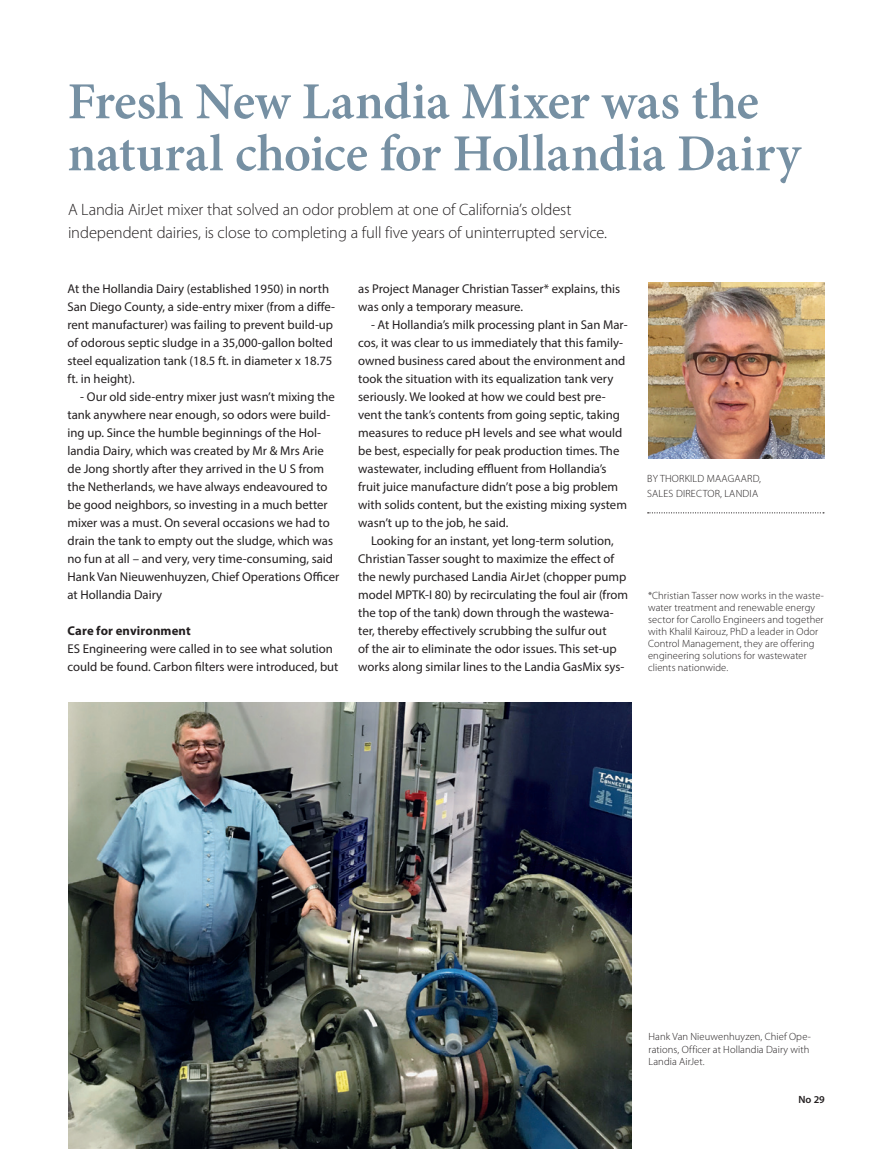
<style>
.page{position:relative;width:893px;height:1149px;background:#fff}
.page>*{position:absolute;margin:0;border:0;box-sizing:border-box;transform-origin:0 0}
.Rubrik{font:600 52.05px/52.1px "Minion Pro";letter-spacing:-.005em;color:#7690a3}
.Underrubrik{font:300 16.5px/22.5px "Myriad Pro";letter-spacing:-.01em;color:#231f20}
.Brødtekst_ind{font:12.75px/18px "Myriad Pro";color:#231f20}
.Brødtekst{font:12.75px/18px "Myriad Pro";color:#231f20}
.Mellemrubrik{font:700 12.75px "Myriad Pro";letter-spacing:.01em;color:#231f20}
.Billedtekst{font:300 10.5px/12px "Myriad Pro";letter-spacing:.01em;color:#231f20}
.Forfatter{font:300 10.5px "Myriad Pro";letter-spacing:.02em;color:#231f20}
.t1{font:600 10.5px "Myriad Pro";color:#231f20}
</style>
<div class="page">
<img style="left:68px;top:702px;width:563px;height:446px">
<img style="left:648px;top:282px;width:177px;height:176px">
<svg style="left:648px;top:512px;width:176px;height:1px"></svg>
<p class="Rubrik" style="left:68px;top:75px;width:735px">Fresh New Landia Mixer was the natural choice for Hollandia Dairy</p>
<p class="Underrubrik" style="left:68px;top:198px;width:540px">A Landia AirJet mixer that solved an odor problem at one of California’s oldest independent dairies, is close to completing a full five years of uninterrupted service.</p>
<p class="Brødtekst" style="left:68px;top:279px;width:268px">At the Hollandia Dairy (established 1950) in north San Diego County, a side-entry mixer (from a diffe&shy;rent manufacturer) was failing to prevent build-up of odorous septic sludge in a 35,000-gallon bolted steel equalization tank (18.5 ft. in diameter x 18.75 ft. in height).</p>
<p class="Brødtekst_ind" style="left:68px;top:387px;width:273px;text-indent:13px">- Our old side-entry mixer just wasn’t mixing the tank anywhere near enough, so odors were build&shy;ing up. Since the humble beginnings of the Hol&shy;landia Dairy, which was created by Mr &amp; Mrs Arie de Jong shortly after they arrived in the U S from the Netherlands, we have always endeavoured to be good neighbors, so investing in a much better mixer was a must. On several occasions we had to drain the tank to empty out the sludge, which was no fun at all – and very, very time-consuming, said Hank Van Nieuwenhuyzen, Chief Operations Officer at Hollandia Dairy</p>
<p class="Mellemrubrik" style="left:68px;top:622px;width:125px">Care for environment</p>
<p class="Brødtekst" style="left:68px;top:639px;width:273px">ES Engineering were called in to see what solution could be found. Carbon filters were introduced, but</p>
<p class="Brødtekst" style="left:358px;top:279px;width:263px">as Project Manager Christian Tasser* explains, this was only a temporary measure.</p>
<p class="Brødtekst_ind" style="left:358px;top:315px;width:271px;text-indent:13px">- At Hollandia’s milk processing plant in San Mar&shy;cos, it was clear to us immediately that this family&shy;owned business cared about the environment and took the situation with its equalization tank very seriously. We looked at how we could best pre&shy;vent the tank’s contents from going septic, taking measures to reduce pH levels and see what would be best, especially for peak production times. The wastewater, including effluent from Hollandia’s fruit juice manufacture didn’t pose a big problem with solids content, but the existing mixing system wasn’t up to the job, he said.</p>
<p class="Brødtekst_ind" style="left:358px;top:531px;width:271px;text-indent:13px">Looking for an instant, yet long-term solution, Christian Tasser sought to maximize the effect of the newly purchased Landia AirJet (chopper pump model MPTK-I 80) by recirculating the foul air (from the top of the tank) down through the wastewa&shy;ter, thereby effectively scrubbing the sulfur out<br>of the air to eliminate the odor issues. This set-up works along similar lines to the Landia GasMix sys-</p>
<p class="Forfatter" style="left:647px;top:472px;width:115px">BY THORKILD MAAGAARD,</p>
<p class="Forfatter" style="left:647px;top:487px;width:112px">SALES DIRECTOR, LANDIA</p>
<p class="Billedtekst" style="left:648px;top:590px;width:177px">*Christian Tasser now works in the waste&shy;water treatment and renewable energy sector for Carollo Engineers and together with Khalil Kairouz, PhD a leader in Odor Control Management, they are offering engineering solutions for wastewater clients nationwide.</p>
<p class="Billedtekst" style="left:648px;top:1030px;width:164px">Hank Van Nieuwenhuyzen, Chief Ope&shy;rations, Officer at Hollandia Dairy with<br>Landia AirJet.</p>
<p class="t1" style="left:798px;top:1093px;width:28px">No 29</p>
</div>
